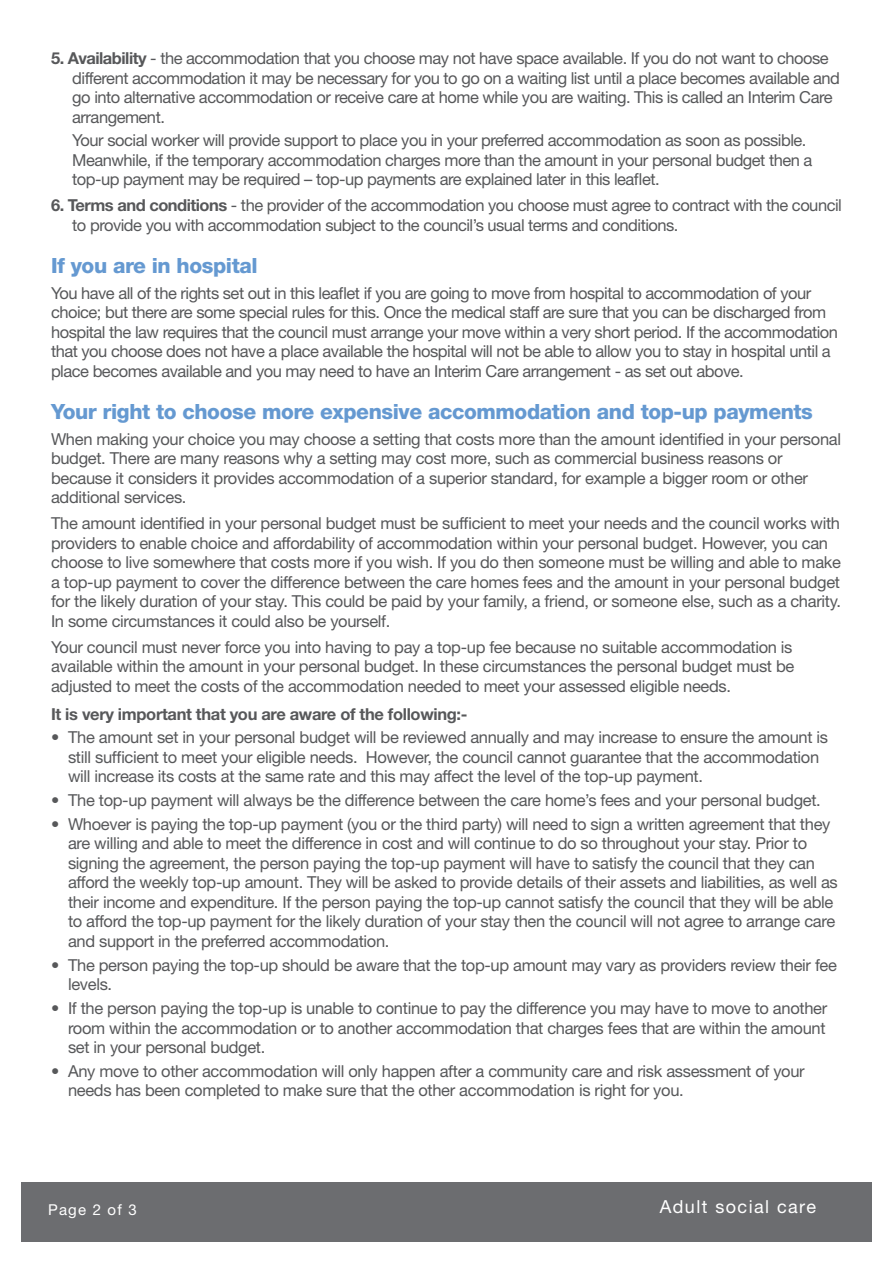
<style>
.page{position:relative;width:893px;height:1263px;background:#fff}
.page>*{position:absolute;margin:0;border:0;box-sizing:border-box;transform-origin:0 0}
.t1{font:800 21px "Helvetica Neue";letter-spacing:-.02em;color:#6599d1}
.t2{font:18px "Helvetica Neue";letter-spacing:.08em;color:#fff}
.t3{font:16.5px/19.5px "Helvetica Neue";letter-spacing:-.02em;color:#57585a}
.t4{font:700 16.5px "Helvetica Neue";letter-spacing:-.02em;color:#57585a}
.t5{font:15px "Helvetica Neue";letter-spacing:.08em;color:#fff}
.s1{font-weight:700}
</style>
<div class="page">
<div style="left:21px;top:1182px;width:851px;height:60px;background:#6c6d70"></div>
<p class="t3" style="left:72px;top:48px;width:769px;text-indent:-21px"><span class="s1">5. Availability</span> - the accommodation that you choose may not have space available. If you do not want to choose different accommodation it may be necessary for you to go on a waiting list until a place becomes available and go into alternative accommodation or receive care at home while you are waiting. This is called an Interim Care arrangement.</p>
<p class="t3" style="left:72px;top:130px;width:742px">Your social worker will provide support to place you in your preferred accommodation as soon as possible.<br>Meanwhile, if the temporary accommodation charges more than the amount in your personal budget then a top-up payment may be required – top-up payments are explained later in this leaflet.</p>
<p class="t3" style="left:72px;top:195px;width:771px;text-indent:-21px"><span class="s1">6. Terms and conditions</span> - the provider of the accommodation you choose must agree to contract with the council to provide you with accommodation subject to the council’s usual terms and conditions.</p>
<p class="t1" style="left:51px;top:253px;width:208px">If you are in hospital</p>
<p class="t3" style="left:51px;top:283px;width:788px">You have all of the rights set out in this leaflet if you are going to move from hospital to accommodation of your choice; but there are some special rules for this. Once the medical staff are sure that you can be discharged from hospital the law requires that the council must arrange your move within a very short period. If the accommodation that you choose does not have a place available the hospital will not be able to allow you to stay in hospital until a place becomes available and you may need to have an Interim Care arrangement - as set out above.</p>
<p class="t1" style="left:51px;top:399px;width:763px">Your right to choose more expensive accommodation and top-up payments</p>
<p class="t3" style="left:51px;top:429px;width:791px">When making your choice you may choose a setting that costs more than the amount identified in your personal budget. There are many reasons why a setting may cost more, such as commercial business reasons or because it considers it provides accommodation of a superior standard, for example a bigger room or other additional services.</p>
<p class="t3" style="left:51px;top:513px;width:791px">The amount identified in your personal budget must be sufficient to meet your needs and the council works with providers to enable choice and affordability of accommodation within your personal budget. However, you can choose to live somewhere that costs more if you wish. If you do then someone must be willing and able to make a top-up payment to cover the difference between the care homes fees and the amount in your personal budget for the likely duration of your stay. This could be paid by your family, a friend, or someone else, such as a charity.<br>In some circumstances it could also be yourself.</p>
<p class="t3" style="left:51px;top:637px;width:745px;text-align:justify">Your council must never force you into having to pay a top-up fee because no suitable accommodation is available within the amount in your personal budget. In these circumstances the personal budget must be adjusted to meet the costs of the accommodation needed to meet your assessed eligible needs.</p>
<p class="t4" style="left:51px;top:704px;width:418px">It is very important that you are aware of the following:-</p>
<p class="t3" style="left:68px;top:728px;width:762px;text-indent:-17px">• The amount set in your personal budget will be reviewed annually and may increase to ensure the amount is still sufficient to meet your eligible needs. However, the council cannot guarantee that the accommodation will increase its costs at the same rate and this may affect the level of the top-up payment.</p>
<p class="t3" style="left:51px;top:790px;width:771px">• The top-up payment will always be the difference between the care home’s fees and your personal budget.</p>
<p class="t3" style="left:68px;top:814px;width:771px;text-indent:-17px">• Whoever is paying the top-up payment (you or the third party) will need to sign a written agreement that they are willing and able to meet the difference in cost and will continue to do so throughout your stay. Prior to signing the agreement, the person paying the top-up payment will have to satisfy the council that they can afford the weekly top-up amount. They will be asked to provide details of their assets and liabilities, as well as their income and expenditure. If the person paying the top-up cannot satisfy the council that they will be able to afford the top-up payment for the likely duration of your stay then the council will not agree to arrange care and support in the preferred accommodation.</p>
<p class="t3" style="left:68px;top:955px;width:770px;text-indent:-17px">• The person paying the top-up should be aware that the top-up amount may vary as providers review their fee levels.</p>
<p class="t3" style="left:68px;top:998px;width:761px;text-align:justify;text-indent:-17px">• If the person paying the top-up is unable to continue to pay the difference you may have to move to another room within the accommodation or to another accommodation that charges fees that are within the amount set in your personal budget.</p>
<p class="t3" style="left:68px;top:1061px;width:738px;text-indent:-17px">• Any move to other accommodation will only happen after a community care and risk assessment of your needs has been completed to make sure that the other accommodation is right for you.</p>
<p class="t5" style="left:48px;top:1201px;width:90px">Page 2 of 3</p>
<p class="t2" style="left:660px;top:1195px;width:158px">Adult social care</p>
</div>
